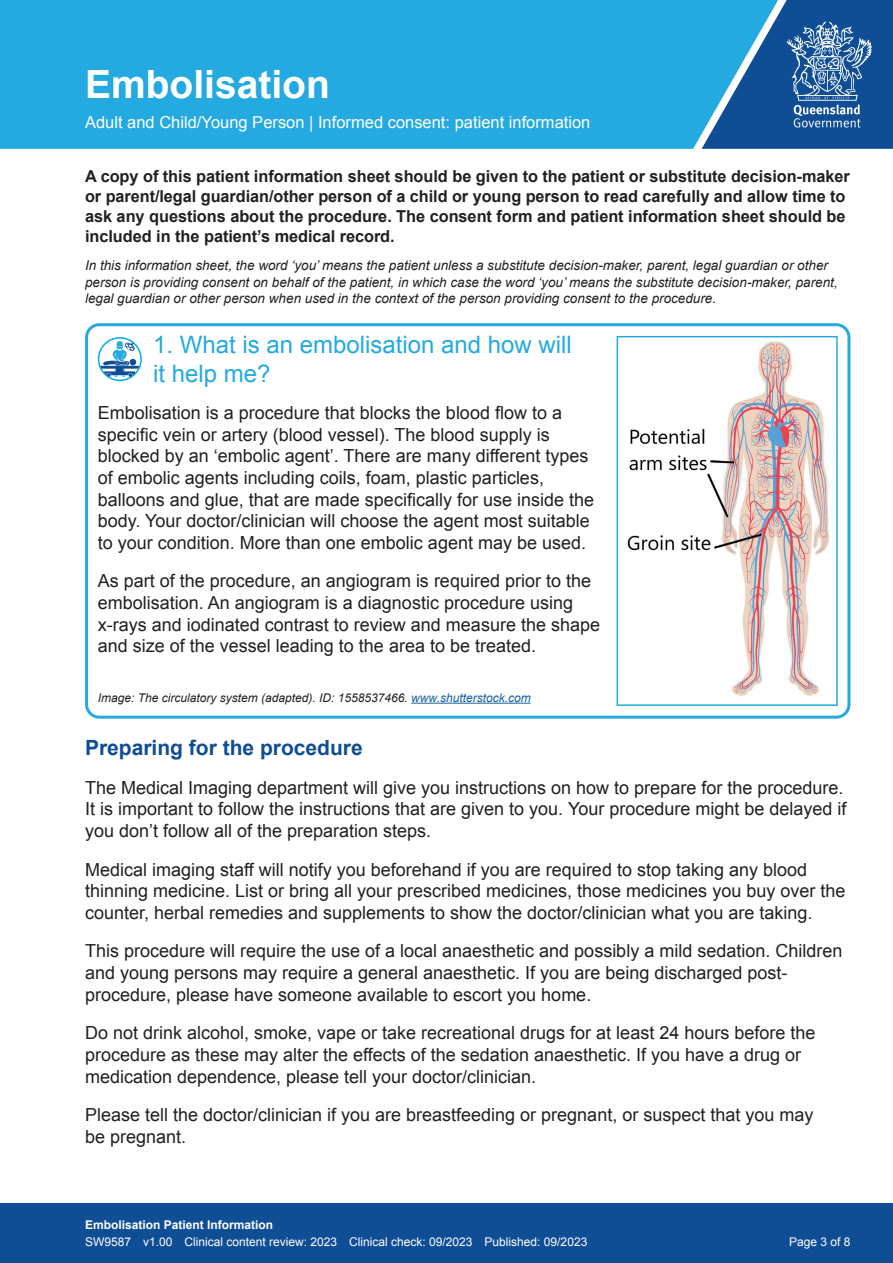
<style>
.page{position:relative;width:893px;height:1263px;background:#fff}
.page>*{position:absolute;margin:0;border:0;box-sizing:border-box;transform-origin:0 0}
.t1{font:700 39px "Arial";color:#fff}
.t2{font:24px/28.8px "Arial";color:#24aae1}
.t3{font:700 21px "Arial";color:#0f4d95}
.t4{font:18px/21.6px "Arial";color:#231f20}
.t5{font:700 16.5px/19.8px "Arial";letter-spacing:-.005em;color:#231f20}
.t6{font:16.5px "Arial";color:#fff}
.t7{font:italic 13.5px/16.2px "Arial";color:#231f20}
.t8{font:12px "Arial";color:#fff}
.t9{font:italic 12px "Arial";color:#231f20}
.t10{font:700 12px "Arial";color:#fff}
.s1{color:#175d9e}
</style>
<div class="page">
<div style="left:0;top:1203px;width:893px;height:60px;background:#0f4d95"></div>
<div style="left:0;top:0;width:702px;height:149px;background:#24aae1"></div>
<svg style="left:702px;top:0;width:191px;height:149px;background:#2e72ae"></svg>
<div style="left:85px;top:323px;width:765px;height:396px;border:3px solid #24aae1;border-radius:13px"></div>
<svg style="left:99px;top:338px;width:42px;height:42px"></svg>
<svg style="left:99px;top:341px;width:10px;height:13px"></svg>
<div style="left:98px;top:337px;width:44px;height:44px;border:2px solid #00aeef;border-radius:50%"></div>
<img style="left:627px;top:341px;width:203px;height:355px">
<div style="left:617px;top:336px;width:221px;height:370px;border:2px solid #24aae1"></div>
<hr style="left:411px;top:703px;width:120px;height:1px;background:#175d9e">
<h1 class="t1" style="left:85px;top:58px;width:246px">Embolisation</h1>
<p class="t6" style="left:85px;top:111px;width:507px">Adult and Child/Young Person | Informed consent: patient information</p>
<p class="t5" style="left:85px;top:167px;width:766px">A copy of this patient information sheet should be given to the patient or substitute decision-maker or parent/legal guardian/other person of a child or young person to read carefully and allow time to ask any questions about the procedure. The consent form and patient information sheet should be included in the patient’s medical record.</p>
<p class="t7" style="left:85px;top:258px;width:754px">In this information sheet, the word ‘you’ means the patient unless a substitute decision-maker, parent, legal guardian or other person is providing consent on behalf of the patient, in which case the word ‘you’ means the substitute decision-maker, parent, legal guardian or other person when used in the context of the person providing consent to the procedure.</p>
<h2 class="t2" style="left:153px;top:331px;width:420px">1. What is an embolisation and how will it help me?</h2>
<p class="t4" style="left:98px;top:402px;width:498px">Embolisation is a procedure that blocks the blood flow to a specific vein or artery (blood vessel). The blood supply is blocked by an ‘embolic agent’. There are many different types of embolic agents including coils, foam, plastic particles, balloons and glue, that are made specifically for use inside the body. Your doctor/clinician will choose the agent most suitable to your condition. More than one embolic agent may be used.</p>
<p class="t4" style="left:98px;top:570px;width:504px">As part of the procedure, an angiogram is required prior to the embolisation. An angiogram is a diagnostic procedure using x-rays and iodinated contrast to review and measure the shape and size of the vessel leading to the area to be treated.</p>
<p class="t9" style="left:98px;top:690px;width:434px">Image: The circulatory system (adapted). ID: 1558537466. <span class="s1">www.shutterstock.com</span></p>
<p class="t3" style="left:85px;top:734px;width:279px">Preparing for the procedure</p>
<p class="t4" style="left:85px;top:777px;width:763px">The Medical Imaging department will give you instructions on how to prepare for the procedure.<br>It is important to follow the instructions that are given to you. Your procedure might be delayed if you don’t follow all of the preparation steps.</p>
<p class="t4" style="left:85px;top:859px;width:762px">Medical imaging staff will notify you beforehand if you are required to stop taking any blood thinning medicine. List or bring all your prescribed medicines, those medicines you buy over the counter, herbal remedies and supplements to show the doctor/clinician what you are taking.</p>
<p class="t4" style="left:85px;top:940px;width:759px">This procedure will require the use of a local anaesthetic and possibly a mild sedation. Children and young persons may require a general anaesthetic. If you are being discharged post&shy;procedure, please have someone available to escort you home.</p>
<p class="t4" style="left:85px;top:1022px;width:732px">Do not drink alcohol, smoke, vape or take recreational drugs for at least 24 hours before the procedure as these may alter the effects of the sedation anaesthetic. If you have a drug or medication dependence, please tell your doctor/clinician.</p>
<p class="t4" style="left:85px;top:1104px;width:730px">Please tell the doctor/clinician if you are breastfeeding or pregnant, or suspect that you may be pregnant.</p>
<p class="t10" style="left:85px;top:1217px;width:190px">Embolisation Patient Information</p>
<p class="t8" style="left:85px;top:1234px;width:504px">SW9587 v1.00 Clinical content review: 2023 Clinical check: 09/2023 Published: 09/2023</p>
<p class="t8" style="left:789px;top:1234px;width:63px">Page 3 of 8</p>
</div>
